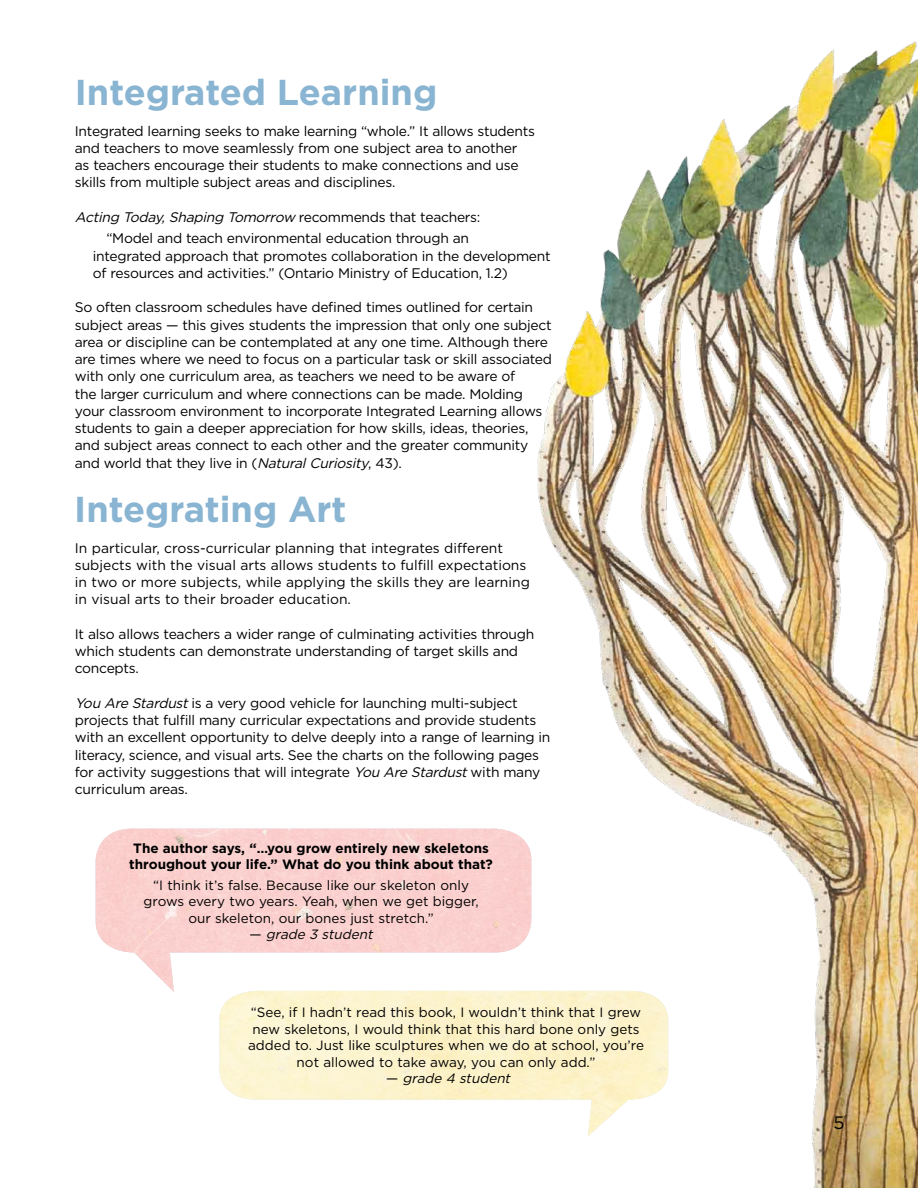
<style>
.page{position:relative;width:918px;height:1188px;background:#fff}
.page>*{position:absolute;margin:0;border:0;box-sizing:border-box;transform-origin:0 0}
.t1{font:700 36px "Gotham HTF";color:#89b4d2}
.t2{font:18px "Gotham HTF";color:#000}
.t3{font:13.8px/17.2px "Gotham HTF";letter-spacing:-.02em;color:#000}
.t4{font:13.8px/17.2px "Gotham HTF";color:#000}
.t5{font:13.5px/16.5px "Gotham HTF";color:#000;text-align:center}
.t6{font:700 13.5px/16.5px "Gotham HTF";color:#000}
.t7{font:italic 13.5px "Gotham HTF";color:#000}
.s1{font-style:italic}
.s2{font-style:normal}
</style>
<div class="page">
<img style="left:96px;top:829px;width:415px;height:163px">
<img style="left:511px;top:41px;width:407px;height:1147px">
<h1 class="t1" style="left:75px;top:71px;width:364px">Integrated Learning</h1>
<p class="t3" style="left:75px;top:122px;width:462px">Integrated learning seeks to make learning “whole.” It allows students and teachers to move seamlessly from one subject area to another as teachers encourage their students to make connections and use skills from multiple subject areas and disciplines.</p>
<p class="t3" style="left:106px;top:206px;width:376px;line-height:21.6px;text-indent:-32px"><span class="s1">Acting Today,Shaping Tomorrow</span> r e c o m m e n d s t h a t t e a c h e r s : “Model and teach environmental education through an</p>
<p class="t3" style="left:93px;top:247px;width:459px">integrated approach that promotes collaboration in the development of resources and activities.” (Ontario Ministry of Education, 1.2)</p>
<p class="t3" style="left:75px;top:299px;width:479px">So often classroom schedules have defined times outlined for certain subject areas — this gives students the impression that only one subject area or discipline can be contemplated at any one time. Although there are times where we need to focus on a particular task or skill associated with only one curriculum area, as teachers we need to be aware of<br>the larger curriculum and where connections can be made. Molding your classroom environment to incorporate Integrated Learning allows students to gain a deeper appreciation for how skills, ideas, theories, and subject areas connect to each other and the greater community and world that they live in (<span class="s1">NaturalCuriosity</span>, 43).</p>
<h1 class="t1" style="left:74px;top:488px;width:274px">Integrating Art</h1>
<p class="t4" style="left:75px;top:539px;width:457px">In particular, cross-curricular planning that integrates different subjects with the visual arts allows students to fulfill expectations in two or more subjects, while applying the skills they are learning in visual arts to their broader education.</p>
<p class="t3" style="left:75px;top:625px;width:461px">It also allows teachers a wider range of culminating activities through which students can demonstrate understanding of target skills and concepts.</p>
<p class="t3" style="left:75px;top:694px;width:477px"><span class="s1">You Are Stardust</span>is a very good vehicle for launching multi-subject projects that fulfill many curricular expectations and provide students with an excellent opportunity to delve deeply into a range of learning in literacy, science, and visual arts. See the charts on the following pages for activity suggestions that will integrate <span class="s1">You Are Stardust</span>with many curriculum areas.</p>
<p class="t6" style="left:129px;top:839px;width:365px">The author says, “…you grow entirely new skeletons throughout your life.” What do you think about that?</p>
<p class="t5" style="left:144px;top:877px;width:337px">“I think it’s false. Because like our skeleton only grows every two years. Yeah, when we get bigger, our skeleton, our bones just stretch.”</p>
<p class="t7" style="left:250px;top:927px;width:128px"><span class="s2">—</span> grade 3 student</p>
<p class="t5" style="left:248px;top:1004px;width:397px">“See, if I hadn’t read this book, I wouldn’t think that I grew new skeletons, I would think that this hard bone only gets added to. Just like sculptures when we do at school, you’re not allowed to take away, you can only add.”</p>
<p class="t7" style="left:386px;top:1071px;width:129px"><span class="s2">—</span> grade 4 student</p>
<h2 class="t2" style="left:834px;top:1112px;width:13px">5</h2>
</div>
